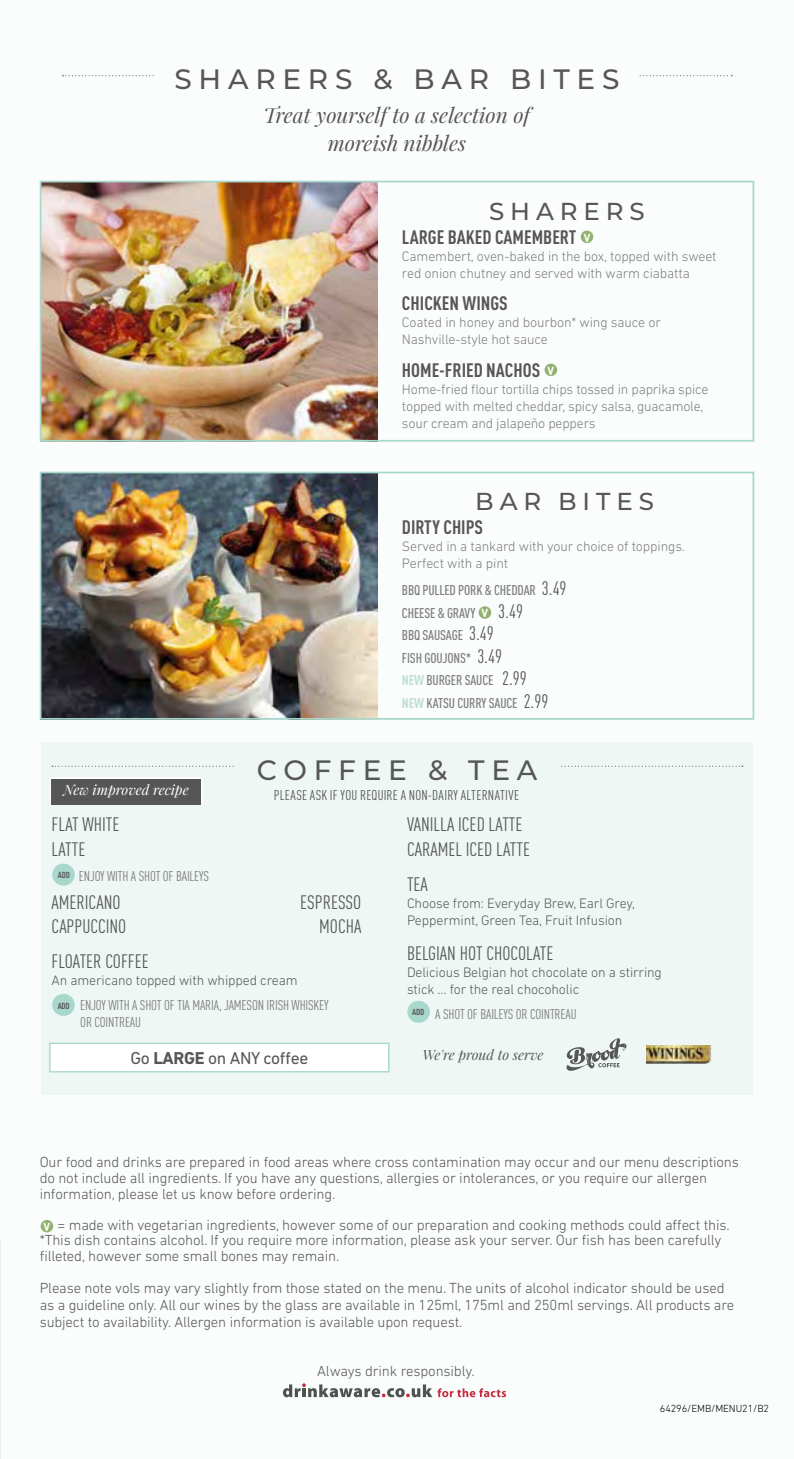
<style>
.page{position:relative;width:794px;height:1459px;background:#fff}
.page>*{position:absolute;margin:0;border:0;box-sizing:border-box;transform-origin:0 0}
.t1{font:500 28px "Montserrat";letter-spacing:.24em;color:#565656}
.t2{font:500 24.5px "Montserrat";letter-spacing:.24em;color:#565656}
.t3{font:italic 21px/28px "Playfair Display";color:#565656;text-align:center}
.t4{font:19.25px/24.5px "DIN Cond";color:#57585b}
.t5{font:700 19.25px "DIN Cond";color:#565656}
.t6{font:17.5px "DIN Next LT Pro";letter-spacing:-.02em;color:#565656}
.t7{font:300 14.88px/15.8px "DIN Next LT Pro";letter-spacing:-.01em;color:#565656}
.t8{font:300 14px/17.2px "DIN Next LT Pro";letter-spacing:-.01em;color:#7d7d7d}
.t9{font:300 14px/17.2px "DIN Next LT Pro";letter-spacing:-.01em;color:#57585b}
.t10{font:500 14px/22.4px "DIN Cond";letter-spacing:-.01em;color:#7d7d7d}
.t11{font:14px/17.2px "DIN Cond";letter-spacing:-.01em;color:#7d7d7d}
.t12{font:14px "DIN Cond";letter-spacing:.015em;color:#565656}
.t13{font:italic 14px "Playfair Display";color:#565656}
.t14{font:italic 14px "Playfair Display";color:#fff}
.t15{font:300 10.5px "DIN Next LT Pro";letter-spacing:-.01em;color:#000}
.t16{font:700 8.75px "DIN Cond";letter-spacing:-.01em;color:#565656}
.s1{font-family:"DIN";font-size:11.55px;color:#fff}
.s2{font-weight:400;font-size:19.25px;color:#565656}
.s3{font-family:"DIN";font-weight:700;font-size:11.55px;color:#fff}
.s4{font-weight:700;color:#bcdfd6}
.s5{font-weight:700}
</style>
<div class="page">
<div style="left:0;top:0;width:794px;height:1458px;background:#fbfdfd"></div>
<img style="left:43px;top:184px;width:334px;height:254px">
<svg style="left:283px;top:1383px;width:223px;height:14px"></svg>
<svg style="left:62px;top:75px;width:670px;height:1px"></svg>
<div style="left:156px;top:54px;width:482px;height:42px;background:#fbfdfd"></div>
<div style="left:40px;top:181px;width:714px;height:260px;border:2px solid #a8d7cc"></div>
<div style="left:580px;top:230px;width:13px;height:13px;background:#93b272;border-radius:50%"></div>
<div style="left:544px;top:363px;width:13px;height:13px;background:#93b272;border-radius:50%"></div>
<img style="left:43px;top:474px;width:334px;height:242px">
<div style="left:40px;top:471px;width:714px;height:248px;border:2px solid #a8d7cc"></div>
<div style="left:478px;top:606px;width:13px;height:13px;background:#93b272;border-radius:50%"></div>
<div style="left:41px;top:1219px;width:12px;height:13px;background:#93b272;border-radius:50%"></div>
<div style="left:41px;top:742px;width:711px;height:353px;background:#eff7f5"></div>
<svg style="left:52px;top:765px;width:691px;height:1px"></svg>
<div style="left:235px;top:745px;width:325px;height:42px;background:#eff7f5"></div>
<img style="left:646px;top:1045px;width:66px;height:18px">
<svg style="left:566px;top:1038px;width:60px;height:32px"></svg>
<div style="left:50px;top:1043px;width:339px;height:28px;background:#fff"></div>
<div style="left:49px;top:1042px;width:340px;height:30px;border:1px solid #a8d7cc"></div>
<div style="left:50px;top:777px;width:152px;height:26px;background:#fff"></div>
<div style="left:51px;top:779px;width:150px;height:26px;background:#565656"></div>
<div style="left:52px;top:863px;width:23px;height:22px;background:#a8d7cc;border-radius:50%"></div>
<div style="left:52px;top:993px;width:23px;height:23px;background:#a8d7cc;border-radius:50%"></div>
<div style="left:407px;top:1000px;width:23px;height:22px;background:#a8d7cc;border-radius:50%"></div>
<h1 class="t1" style="left:174px;top:59px;width:446px">SHARERS &amp; BAR BITES</h1>
<h3 class="t3" style="left:264px;top:100px;width:268px">Treat yourself to a selection of moreish nibbles</h3>
<h2 class="t2" style="left:489px;top:194px;width:157px">SHARERS</h2>
<p class="t5" style="left:402px;top:225px;width:190px">LARGE BAKED CAMEMBERT <span class="s1">V</span></p>
<p class="t8" style="left:402px;top:247px;width:316px">Camembert, oven-baked in the box, topped with sweet red onion chutney and served with warm ciabatta</p>
<p class="t5" style="left:402px;top:292px;width:107px">CHICKEN WINGS</p>
<p class="t8" style="left:402px;top:314px;width:260px">Coated in honey and bourbon* wing sauce or<br>Nashville-style hot sauce</p>
<p class="t5" style="left:402px;top:358px;width:154px">HOME-FRIED NACHOS <span class="s1">V</span></p>
<p class="t8" style="left:402px;top:380px;width:308px">Home-fried flour tortilla chips tossed in paprika spice topped with melted cheddar, spicy salsa, guacamole, sour cream and jalapeño peppers</p>
<h2 class="t2" style="left:475px;top:484px;width:180px">BAR BITES</h2>
<p class="t5" style="left:402px;top:515px;width:83px">DIRTY CHIPS</p>
<p class="t8" style="left:402px;top:537px;width:284px">Served in a tankard with your choice of toppings.<br>Perfect with a pint</p>
<p class="t10" style="left:402px;top:579px;width:166px">BBQ PULLED PORK &amp; CHEDDAR <span class="s2">3.49<br></span>CHEESE &amp; GRAVY <span class="s3">V</span> <span class="s2">3.49<br></span>BBQ SAUSAGE <span class="s2">3.49<br></span>FISH GOUJONS* <span class="s2">3.49<br></span><span class="s4">NEW</span> BURGER SAUCE <span class="s2">2.99<br></span><span class="s4">NEW</span> KATSU CURRY SAUCE <span class="s2">2.99</span></p>
<p class="t14" style="left:63px;top:780px;width:127px">New improved recipe</p>
<h1 class="t1" style="left:257px;top:750px;width:282px">COFFEE &amp; TEA</h1>
<p class="t12" style="left:274px;top:787px;width:247px">PLEASE ASK IF YOU REQUIRE A NON-DAIRY ALTERNATIVE</p>
<p class="t4" style="left:51px;top:812px;width:69px">FLAT WHITE<br>LATTE</p>
<p class="t4" style="left:51px;top:889px;width:71px">AMERICANO</p>
<p class="t4" style="left:300px;top:889px;width:63px">ESPRESSO</p>
<p class="t4" style="left:51px;top:913px;width:76px">CAPPUCCINO</p>
<p class="t4" style="left:319px;top:913px;width:44px">MOCHA</p>
<p class="t4" style="left:51px;top:948px;width:99px">FLOATER COFFEE</p>
<p class="t9" style="left:51px;top:971px;width:248px">An americano topped with whipped cream</p>
<p class="t11" style="left:79px;top:867px;width:132px">ENJOY WITH A SHOT OF BAILEYS</p>
<p class="t16" style="left:58px;top:869px;width:14px">ADD</p>
<p class="t4" style="left:407px;top:812px;width:125px">VANILLA ICED LATTE<br>CARAMEL ICED LATTE</p>
<p class="t4" style="left:407px;top:871px;width:22px">TEA</p>
<p class="t9" style="left:407px;top:894px;width:230px">Choose from: Everyday Brew, Earl Grey,<br>Peppermint, Green Tea, Fruit Infusion</p>
<p class="t4" style="left:407px;top:940px;width:148px">BELGIAN HOT CHOCOLATE</p>
<p class="t9" style="left:407px;top:963px;width:256px">Delicious Belgian hot chocolate on a stirring stick … for the real chocoholic</p>
<p class="t16" style="left:58px;top:1000px;width:14px">ADD</p>
<p class="t11" style="left:80px;top:996px;width:250px">ENJOY WITH A SHOT OF TIA MARIA, JAMESON IRISH WHISKEY<br>OR COINTREAU</p>
<p class="t11" style="left:435px;top:1005px;width:143px">A SHOT OF BAILEYS OR COINTREAU</p>
<p class="t16" style="left:412px;top:1006px;width:14px">ADD</p>
<p class="t6" style="left:130px;top:1048px;width:179px">Go <span class="s5">LARGE</span> on ANY coffee</p>
<p class="t13" style="left:422px;top:1045px;width:122px">We're proud to serve</p>
<p class="t7" style="left:40px;top:1154px;width:701px">Our food and drinks are prepared in food areas where cross contamination may occur and our menu descriptions do not include all ingredients. If you have any questions, allergies or intolerances, or you require our allergen information, please let us know before ordering.</p>
<p class="t7" style="left:40px;top:1216px;width:691px"><sub>V</sub> = made with vegetarian ingredients, however some of our preparation and cooking methods could affect this. *This dish contains alcohol. If you require more information, please ask your server. Our fish has been carefully filleted, however some small bones may remain.</p>
<p class="t7" style="left:40px;top:1279px;width:696px;line-height:17px">Please note vols may vary slightly from those stated on the menu. The units of alcohol indicator should be used as a guideline only. All our wines by the glass are available in 125ml, 175ml and 250ml servings. All products are subject to availability. Allergen information is available upon request.</p>
<p class="t7" style="left:317px;top:1362px;width:159px">Always drink responsibly.</p>
<p class="t15" style="left:660px;top:1402px;width:111px">64296/EMB/MENU21/B2</p>
</div>
